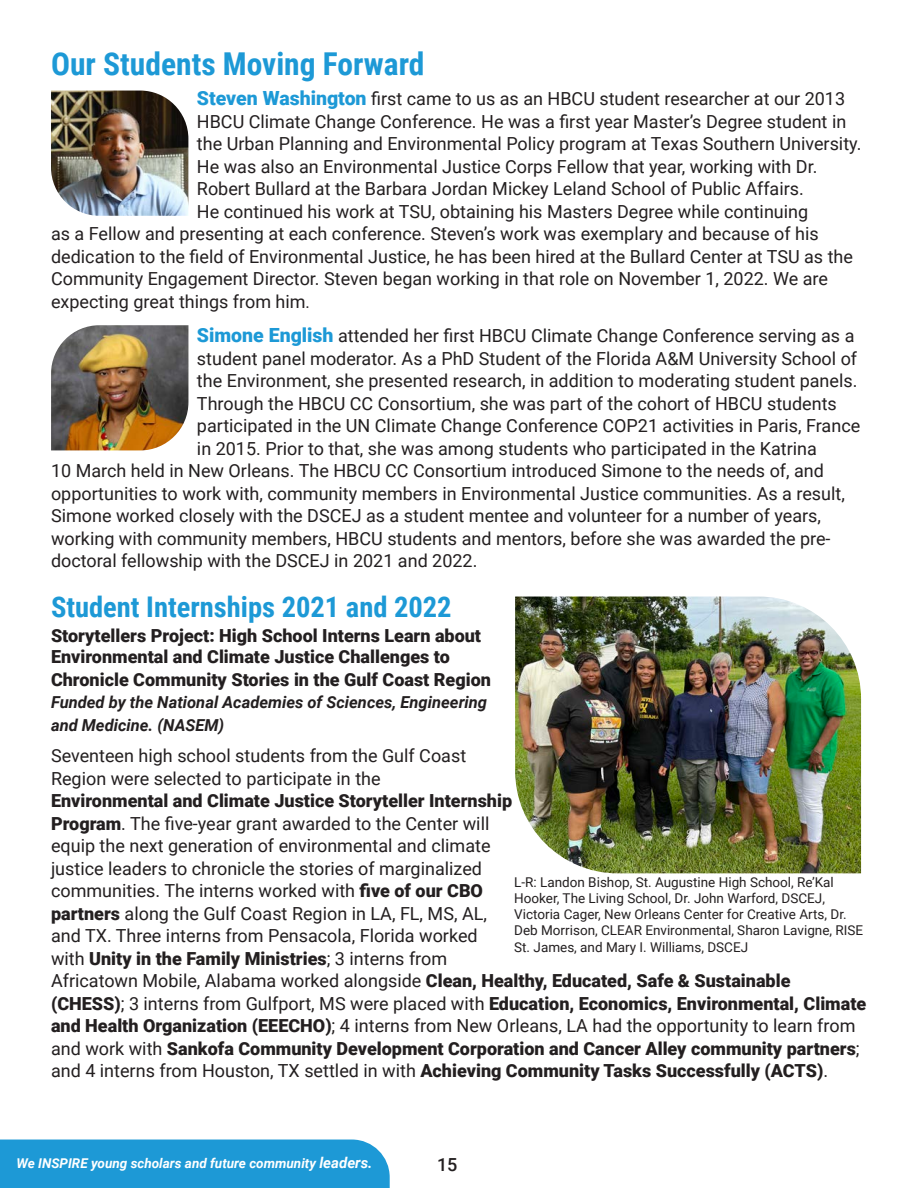
<style>
.page{position:relative;width:918px;height:1188px;background:#fff}
.page>*{position:absolute;margin:0;border:0;box-sizing:border-box;transform-origin:0 0}
.t1{font:700 31.5px "Roboto Condensed";color:#1d99d6}
.t2{font:700 28.5px "Roboto Condensed";color:#1d99d6}
.t3{font:18px/22.5px "Roboto";color:#231f20}
.t4{font:900 18px/22.5px "Roboto";color:#231f20}
.t5{font:500 18px "Roboto";color:#231f20}
.t6{font:italic 700 16.5px/22.5px "Roboto";color:#231f20}
.t7{font:13.5px/16.2px "Roboto";color:#231f20}
.t8{font:italic 700 13.5px "Roboto";color:#fff}
.s1{font-weight:900;font-size:19.5px;color:#1d99d6}
.s2{font-size:16.5px}
.s3{font-weight:900}
.s4{font-weight:400}
.s5{font-size:15px}
</style>
<div class="page">
<div style="left:0;top:1140px;width:390px;height:48px;background:#1d99d6"></div>
<img style="left:515px;top:597px;width:346px;height:276px">
<img style="left:51px;top:91px;width:137px;height:125px">
<img style="left:51px;top:325px;width:137px;height:125px">
<p class="t1" style="left:51px;top:41px;width:375px">Our Students Moving Forward</p>
<p class="t3" style="left:197px;top:87px;width:650px"><span class="s1">Steven Washington</span> first came to us as an HBCU student researcher at our 2013</p>
<p class="t3" style="left:197px;top:110px;width:651px">HBCU Climate Change Conference. He was a first year Master’s Degree student in</p>
<p class="t3" style="left:197px;top:132px;width:666px">the Urban Planning and Environmental Policy program at Texas Southern University.</p>
<p class="t3" style="left:197px;top:155px;width:622px">He was also an Environmental Justice Corps Fellow that year, working with Dr.</p>
<p class="t3" style="left:197px;top:177px;width:608px">Robert Bullard at the Barbara Jordan Mickey Leland School of Public Affairs.</p>
<p class="t3" style="left:197px;top:200px;width:613px">He continued his work at TSU, obtaining his Masters Degree while continuing</p>
<p class="t3" style="left:51px;top:222px;width:769px">as a Fellow and presenting at each conference. Steven’s work was exemplary and because of his</p>
<p class="t3" style="left:51px;top:245px;width:803px">dedication to the field of Environmental Justice, he has been hired at the Bullard Center at TSU as the</p>
<p class="t3" style="left:51px;top:267px;width:778px">Community Engagement Director. Steven began working in that role on November 1, 2022. We are</p>
<p class="t3" style="left:51px;top:290px;width:260px">expecting great things from him<span class="s2">.</span></p>
<p class="t3" style="left:197px;top:324px;width:659px"><span class="s1">Simone English</span> attended her first HBCU Climate Change Conference serving as a</p>
<p class="t3" style="left:197px;top:347px;width:662px">student panel moderator. As a PhD Student of the Florida A&amp;M University School of</p>
<p class="t3" style="left:197px;top:369px;width:662px">the Environment, she presented research, in addition to moderating student panels.</p>
<p class="t3" style="left:197px;top:392px;width:641px">Through the HBCU CC Consortium, she was part of the cohort of HBCU students</p>
<p class="t3" style="left:197px;top:414px;width:665px">participated in the UN Climate Change Conference COP21 activities in Paris, France</p>
<p class="t3" style="left:197px;top:437px;width:622px">in 2015. Prior to that, she was among students who participated in the Katrina</p>
<p class="t3" style="left:51px;top:459px;width:774px">10 March held in New Orleans. The HBCU CC Consortium introduced Simone to the needs of, and</p>
<p class="t3" style="left:51px;top:482px;width:795px">opportunities to work with, community members in Environmental Justice communities. As a result,</p>
<p class="t3" style="left:51px;top:504px;width:772px">Simone worked closely with the DSCEJ as a student mentee and volunteer for a number of years,</p>
<p class="t3" style="left:51px;top:527px;width:781px">working with community members, HBCU students and mentors, before she was awarded the pre-</p>
<p class="t3" style="left:51px;top:549px;width:428px">doctoral fellowship with the DSCEJ in 2021 and 2022.</p>
<p class="t2" style="left:51px;top:587px;width:402px">Student Internships 2021 and 2022</p>
<p class="t4" style="left:51px;top:624px;width:442px;line-height:21.8px">Storytellers Project: High School Interns Learn about<br>Environmental and Climate Justice Challenges to<br>Chronicle Community Stories in the Gulf Coast Region</p>
<p class="t6" style="left:51px;top:690px;width:438px">Funded by the National Academies of Sciences, Engineering and Medicine. (NASEM)</p>
<p class="t3" style="left:51px;top:744px;width:417px">Seventeen high school students from the Gulf Coast<br>Region were selected to participate in the</p>
<p class="t3" style="left:51px;top:789px;width:463px"><span class="s3">Environmental and Climate Justice Storyteller Internship Program</span>. The five-year grant awarded to the Center will equip the next generation of environmental and climate justice leaders to chronicle the stories of marginalized communities. The interns worked with <span class="s3">five of our CBO partners</span> along the Gulf Coast Region in LA, FL, MS, AL, and TX. Three interns from Pensacola, Florida worked</p>
<p class="t4" style="left:51px;top:946px;width:817px"><span class="s4">with</span> Unity in the Family Ministries<span class="s4">; 3 interns from<br>Africatown Mobile, Alabama worked alongside</span> Clean, Healthy, Educated, Safe &amp; Sustainable (CHESS)<span class="s4">; 3 interns from Gulfport, MS were placed with</span> Education, Economics, Environmental, Climate and Health Organization (EEECHO)<span class="s4">; 4 interns from New Orleans, LA had the opportunity to learn from and work with</span> Sankofa Community Development Corporation and Cancer Alley community partners<span class="s4">; and 4 interns from Houston, TX settled in with</span> Achieving Community Tasks Successfully (ACTS)<span class="s4">.</span></p>
<p class="t7" style="left:514px;top:873px;width:350px">L-R: Landon Bishop, St. Augustine High School, Re’Kal Hooker, The Living School, Dr. John Warford, DSCEJ, Victoria Cager, New Orleans Center for Creative Arts, Dr.<br>Deb Morrison, CLEAR Environmental, Sharon Lavigne, RISE St. James, and Mary I. Williams, DSCEJ</p>
<p class="t8" style="left:16px;top:1154px;width:358px">We INSPIRE young scholars and future community <span class="s5">leaders.</span></p>
<p class="t5" style="left:437px;top:1152px;width:22px">15</p>
</div>
